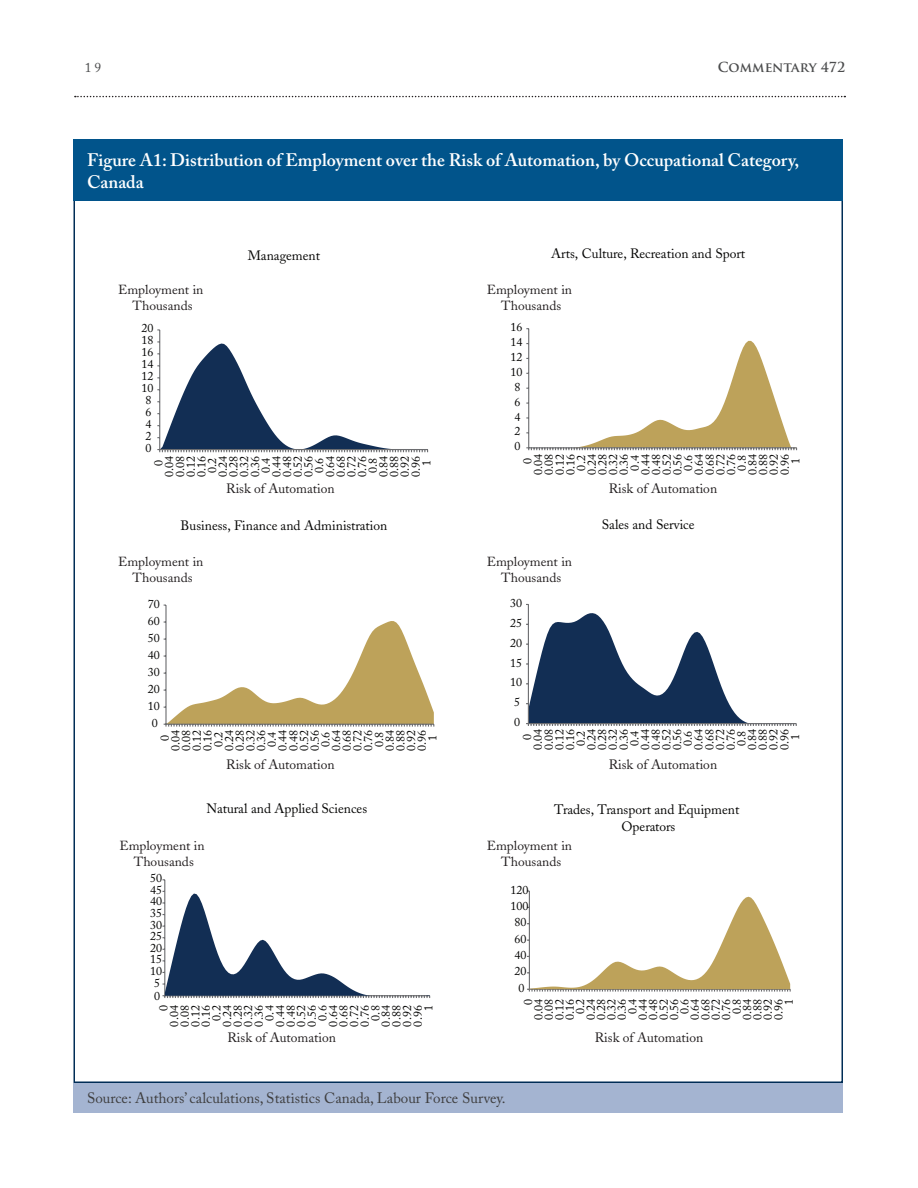
<style>
.page{position:relative;width:918px;height:1188px;background:#fff}
.page>*{position:absolute;margin:0;border:0;box-sizing:border-box;transform-origin:0 0}
.Table_Header{font:600 18px/22.5px "Adobe Caslon Pro";color:#fff}
.foot_note_2{font:15px "Adobe Caslon Pro";color:#3e3e3f}
.t1{font:13.5px/17.7px "Adobe Caslon";color:#050504;text-align:center}
.t2{font:13.5px "Adobe Caslon";color:#231f20}
.t3{font:700 13.5px "Trajan Pro";color:#4b4c4d}
.t4{font:13.5px "Adobe Caslon Pro";color:#4b4c4d}
.t5{font:13.05px/15.8px "Adobe Caslon";color:#231f20;text-align:center}
.t6{font:12px/10.6px "Adobe Caslon";letter-spacing:-.005em;color:#050504;text-align:center}
</style>
<div class="page">
<svg style="left:75px;top:96px;width:770px;height:1px"></svg>
<div style="left:74px;top:140px;width:769px;height:61px;background:#01548b"></div>
<div style="left:74px;top:1083px;width:769px;height:30px;background:#a4b4d1"></div>
<svg style="left:157px;top:328px;width:641px;height:399px"></svg>
<svg style="left:162px;top:879px;width:629px;height:119px"></svg>
<svg style="left:165px;top:894px;width:265px;height:102px"></svg>
<svg style="left:529px;top:897px;width:261px;height:92px"></svg>
<p class="t4" style="left:85px;top:59px;width:18px">19</p>
<p class="t3" style="left:718px;top:59px;width:129px">COMMENTARY 472</p>
<p class="Table_Header" style="left:87px;top:148px;width:714px">Figure A1: Distribution of Employment over the Risk of Automation, by Occupational Category,<br>Canada</p>
<p class="t1" style="left:248px;top:247px;width:74px">Management</p>
<p class="t1" style="left:551px;top:245px;width:196px">Arts, Culture, Recreation and Sport</p>
<p class="t5" style="left:118px;top:282px;width:87px">Employment in<br>Thousands</p>
<p class="t5" style="left:487px;top:282px;width:87px">Employment in<br>Thousands</p>
<p class="t6" style="left:142px;top:323px;width:14px">20</p>
<p class="t6" style="left:510px;top:322px;width:14px">16</p>
<p class="t6" style="left:142px;top:335px;width:14px">18</p>
<p class="t6" style="left:510px;top:337px;width:14px">14</p>
<p class="t6" style="left:142px;top:347px;width:14px">16</p>
<p class="t6" style="left:142px;top:359px;width:14px">14</p>
<p class="t6" style="left:142px;top:371px;width:14px">12</p>
<p class="t6" style="left:142px;top:383px;width:14px">10</p>
<p class="t6" style="left:510px;top:352px;width:14px">12</p>
<p class="t6" style="left:510px;top:367px;width:14px">10</p>
<p class="t6" style="left:515px;top:382px;width:7px">8</p>
<p class="t6" style="left:146px;top:395px;width:7px">8</p>
<p class="t6" style="left:515px;top:396px;width:7px">6</p>
<p class="t6" style="left:146px;top:407px;width:7px">6</p>
<p class="t6" style="left:146px;top:419px;width:7px">4</p>
<p class="t6" style="left:146px;top:431px;width:7px">2</p>
<p class="t6" style="left:146px;top:443px;width:7px">0</p>
<p class="t6" style="left:153px;top:477px;width:23px;rotate:-90deg">0<br>0.04<br>0.08<br>0.12<br>0.16<br>0.2<br>0.24<br>0.28<br>0.32<br>0.36<br>0.4<br>0.44<br>0.48<br>0.52<br>0.56<br>0.6<br>0.64<br>0.68<br>0.72<br>0.76<br>0.8<br>0.84<br>0.88<br>0.92<br>0.96<br>1</p>
<p class="t6" style="left:515px;top:411px;width:7px">4</p>
<p class="t6" style="left:515px;top:426px;width:7px">2</p>
<p class="t6" style="left:515px;top:441px;width:7px">0</p>
<p class="t6" style="left:522px;top:475px;width:23px;rotate:-90deg">0<br>0.04<br>0.08<br>0.12<br>0.16<br>0.2<br>0.24<br>0.28<br>0.32<br>0.36<br>0.4<br>0.44<br>0.48<br>0.52<br>0.56<br>0.6<br>0.64<br>0.68<br>0.72<br>0.76<br>0.8<br>0.84<br>0.88<br>0.92<br>0.96<br>1</p>
<p class="t2" style="left:226px;top:480px;width:110px">Risk of Automation</p>
<p class="t2" style="left:609px;top:480px;width:110px">Risk of Automation</p>
<p class="t1" style="left:181px;top:517px;width:208px">Business, Finance and Administration</p>
<p class="t5" style="left:118px;top:554px;width:87px">Employment in<br>Thousands</p>
<p class="t5" style="left:487px;top:554px;width:87px">Employment in<br>Thousands</p>
<p class="t6" style="left:148px;top:598px;width:14px">70</p>
<p class="t6" style="left:148px;top:615px;width:14px">60</p>
<p class="t6" style="left:148px;top:632px;width:14px">50</p>
<p class="t6" style="left:148px;top:649px;width:14px">40</p>
<p class="t6" style="left:148px;top:666px;width:14px">30</p>
<p class="t6" style="left:148px;top:683px;width:14px">20</p>
<p class="t6" style="left:148px;top:700px;width:14px">10</p>
<p class="t6" style="left:152px;top:718px;width:7px">0</p>
<p class="t6" style="left:510px;top:598px;width:14px">30</p>
<p class="t6" style="left:510px;top:618px;width:14px">25</p>
<p class="t6" style="left:510px;top:637px;width:14px">20</p>
<p class="t6" style="left:510px;top:657px;width:14px">15</p>
<p class="t6" style="left:510px;top:677px;width:14px">10</p>
<p class="t6" style="left:514px;top:697px;width:7px">5</p>
<p class="t6" style="left:514px;top:717px;width:7px">0</p>
<p class="t1" style="left:602px;top:515px;width:94px">Sales and Service</p>
<p class="t6" style="left:160px;top:751px;width:23px;rotate:-90deg">0<br>0.04<br>0.08<br>0.12<br>0.16<br>0.2<br>0.24<br>0.28<br>0.32<br>0.36<br>0.4<br>0.44<br>0.48<br>0.52<br>0.56<br>0.6<br>0.64<br>0.68<br>0.72<br>0.76<br>0.8<br>0.84<br>0.88<br>0.92<br>0.96<br>1</p>
<p class="t6" style="left:522px;top:750px;width:23px;rotate:-90deg">0<br>0.04<br>0.08<br>0.12<br>0.16<br>0.2<br>0.24<br>0.28<br>0.32<br>0.36<br>0.4<br>0.44<br>0.48<br>0.52<br>0.56<br>0.6<br>0.64<br>0.68<br>0.72<br>0.76<br>0.8<br>0.84<br>0.88<br>0.92<br>0.96<br>1</p>
<p class="t2" style="left:226px;top:756px;width:110px">Risk of Automation</p>
<p class="t2" style="left:609px;top:756px;width:110px">Risk of Automation</p>
<p class="t1" style="left:206px;top:799px;width:162px">Natural and Applied Sciences</p>
<p class="t5" style="left:119px;top:838px;width:87px">Employment in<br>Thousands</p>
<p class="t6" style="left:150px;top:873px;width:14px">50</p>
<p class="t6" style="left:150px;top:885px;width:14px">45</p>
<p class="t6" style="left:150px;top:896px;width:14px">40</p>
<p class="t6" style="left:150px;top:908px;width:14px">35</p>
<p class="t6" style="left:150px;top:919px;width:14px">30</p>
<p class="t6" style="left:150px;top:931px;width:14px">25</p>
<p class="t6" style="left:150px;top:943px;width:14px">20</p>
<p class="t6" style="left:150px;top:954px;width:14px">15</p>
<p class="t6" style="left:150px;top:966px;width:14px">10</p>
<p class="t6" style="left:154px;top:977px;width:7px">5</p>
<p class="t6" style="left:154px;top:990px;width:7px">0</p>
<p class="t6" style="left:158px;top:1027px;width:23px;text-align:right;rotate:-90deg">0<br>0.04<br>0.08<br>0.12<br>0.16<br>0.2<br>0.24<br>0.28<br>0.32<br>0.36<br>0.4<br>0.44<br>0.48<br>0.52<br>0.56<br>0.6<br>0.64<br>0.68<br>0.72<br>0.76<br>0.8<br>0.84<br>0.88<br>0.92<br>0.96<br>1</p>
<p class="t2" style="left:228px;top:1030px;width:110px">Risk of Automation</p>
<p class="t1" style="left:554px;top:801px;width:187px">Trades, Transport and Equipment<br>Operators</p>
<p class="t5" style="left:487px;top:838px;width:87px">Employment in<br>Thousands</p>
<p class="t6" style="left:511px;top:884px;width:19px">120</p>
<p class="t6" style="left:511px;top:901px;width:19px">100</p>
<p class="t6" style="left:515px;top:917px;width:14px">80</p>
<p class="t6" style="left:515px;top:933px;width:14px">60</p>
<p class="t6" style="left:515px;top:950px;width:14px">40</p>
<p class="t6" style="left:515px;top:966px;width:14px">20</p>
<p class="t6" style="left:519px;top:982px;width:7px">0</p>
<p class="t6" style="left:523px;top:1020px;width:23px;text-align:right;rotate:-90deg">0<br>0.04<br>0.08<br>0.12<br>0.16<br>0.2<br>0.24<br>0.28<br>0.32<br>0.36<br>0.4<br>0.44<br>0.48<br>0.52<br>0.56<br>0.6<br>0.64<br>0.68<br>0.72<br>0.76<br>0.8<br>0.84<br>0.88<br>0.92<br>0.96<br>1</p>
<p class="t2" style="left:595px;top:1030px;width:110px">Risk of Automation</p>
<p class="foot_note_2" style="left:87px;top:1090px;width:420px">Source: Authors’ calculations, Statistics Canada, Labour Force Survey.</p>
</div>
